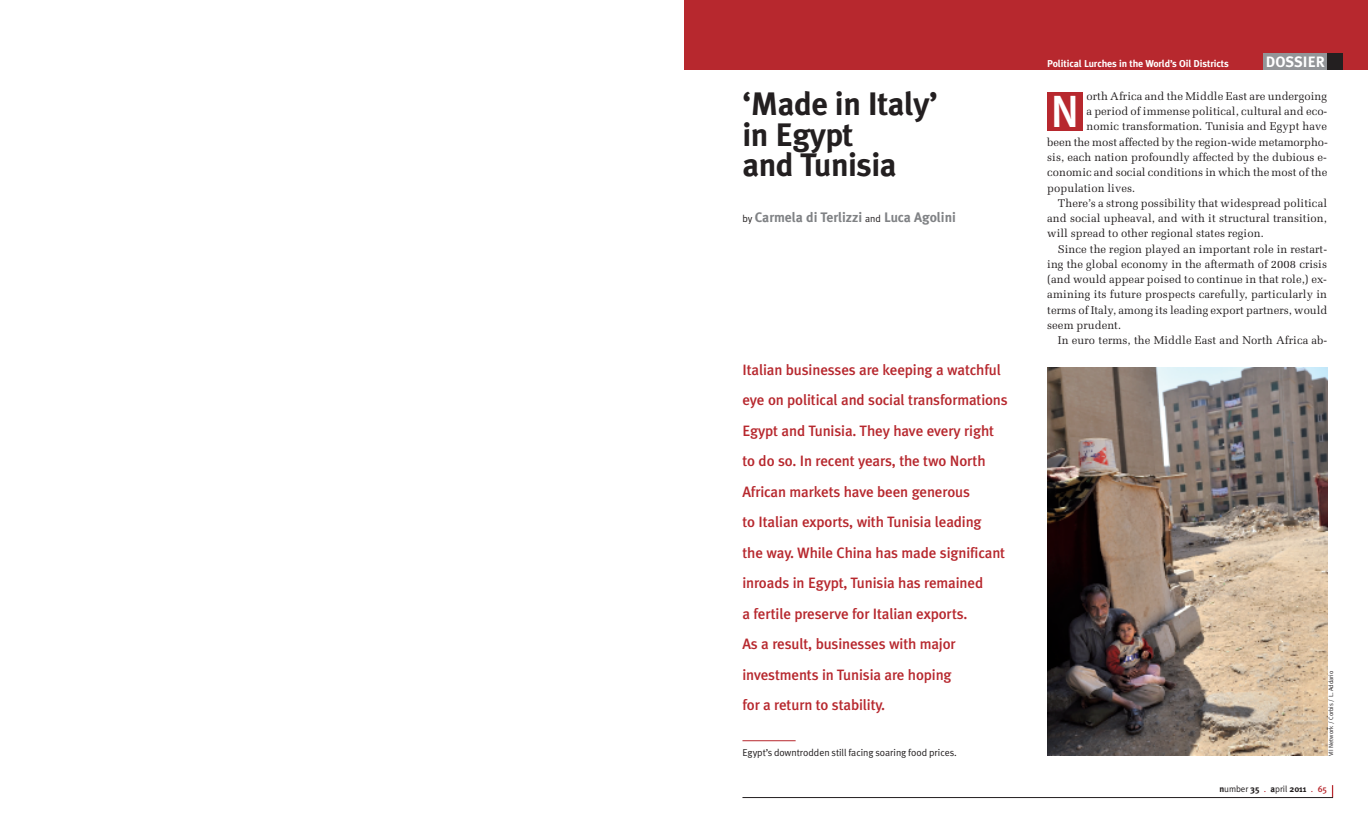
<style>
.page{position:relative;width:1368px;height:833px;background:#fff}
.page>*{position:absolute;margin:0;border:0;box-sizing:border-box;transform-origin:0 0}
.t1{font:500 45px "Meta Plus";color:#fff}
.t2{font:700 32.5px/30.5px "Meta Plus";letter-spacing:-.015em;color:#231f20}
.t3{font:500 15px/30.5px "Meta Plus";letter-spacing:-.01em;color:#b7282e}
.t4{font:700 15px "Meta Plus";color:#fff}
.t5{font:700 13.75px "Meta Plus";letter-spacing:-.005em;color:#808285}
.t6{font:11.25px "Melior";letter-spacing:.005em;color:#231f20}
.t7{font:10px "Meta Plus Normal";letter-spacing:-.005em;color:#231f20}
.t8{font:700 10px "Meta Plus";letter-spacing:-.01em;color:#fff}
.t9{font:9px "Meta Plus Normal";letter-spacing:-.005em;color:#231f20}
.t10{font:6.25px "Meta Plus Normal";color:#231f20}
.s1{font-family:"Meta Plus Normal";font-weight:400;font-size:10px;color:#231f20}
.s2{font-family:"Meta Plus";font-weight:700}
.s3{color:#b7282e}
.s4{font-family:"Meta Plus";font-weight:500;color:#b7282e}
</style>
<div class="page">
<div style="left:684px;top:0;width:684px;height:69px;background:#b7282e"></div>
<div style="left:1327px;top:53px;width:16px;height:16px;background:#231f20"></div>
<div style="left:1263px;top:53px;width:64px;height:16px;background:#939598"></div>
<svg style="left:1332px;top:785px;width:1px;height:12px"></svg>
<hr style="left:742px;top:797px;width:591px;height:1px;background:#231f20">
<img style="left:1047px;top:367px;width:280px;height:389px">
<hr style="left:742px;top:740px;width:53px;height:1px;background:#b7282e">
<div style="left:1047px;top:91px;width:35px;height:39px;background:#b7282e"></div>
<h2 class="t2" style="left:742px;top:89px;width:197px">‘Made in Italy’ in Egypt<br>and Tunisia</h2>
<p class="t5" style="left:742px;top:209px;width:215px"><span class="s1">by</span> Carmela di Terlizzi <span class="s1">and</span> Luca Agolini</p>
<p class="t3" style="left:742px;top:354px;width:267px">Italian businesses are keeping a watchful eye on political and social transformations Egypt and Tunisia. They have every right to do so. In recent years, the two North African markets have been generous<br>to Italian exports, with Tunisia leading<br>the way. While China has made significant inroads in Egypt, Tunisia has remained<br>a fertile preserve for Italian exports.<br>As a result, businesses with major investments in Tunisia are hoping<br>for a return to stability.</p>
<p class="t7" style="left:742px;top:746px;width:216px">Egypt’s downtrodden still facing soaring food prices.</p>
<h3 class="t4" style="left:1266px;top:53px;width:60px">DOSSIER</h3>
<p class="t6" style="left:1086px;top:90px;width:242px">orth Africa and the Middle East are undergoing</p>
<p class="t6" style="left:1086px;top:105px;width:242px">a period of immense political, cultural and eco-</p>
<p class="t6" style="left:1086px;top:120px;width:242px">nomic transformation. Tunisia and Egypt have</p>
<p class="t6" style="left:1047px;top:135px;width:282px">been the most affected by the region-wide metamorpho-</p>
<p class="t6" style="left:1047px;top:151px;width:281px">sis, each nation profoundly affected by the dubious e-</p>
<p class="t6" style="left:1047px;top:166px;width:282px">conomic and social conditions in which the most of the</p>
<p class="t6" style="left:1047px;top:181px;width:89px">population lives.</p>
<p class="t6" style="left:1058px;top:196px;width:271px">There’s a strong possibility that widespread political</p>
<p class="t6" style="left:1047px;top:212px;width:281px">and social upheaval, and with it structural transition,</p>
<p class="t6" style="left:1047px;top:227px;width:218px">will spread to other regional states region.</p>
<p class="t6" style="left:1058px;top:242px;width:271px">Since the region played an important role in restart-</p>
<p class="t6" style="left:1047px;top:257px;width:281px">ing the global economy in the aftermath of 2008 crisis</p>
<p class="t6" style="left:1047px;top:273px;width:281px">(and would appear poised to continue in that role,) ex-</p>
<p class="t6" style="left:1047px;top:288px;width:281px">amining its future prospects carefully, particularly in</p>
<p class="t6" style="left:1047px;top:303px;width:282px">terms of Italy, among its leading export partners, would</p>
<p class="t6" style="left:1047px;top:318px;width:75px">seem prudent.</p>
<p class="t6" style="left:1058px;top:334px;width:271px">In euro terms, the Middle East and North Africa ab-</p>
<p class="t8" style="left:1047px;top:57px;width:183px">Political Lurches in the World’s Oil Districts</p>
<h1 class="t1" style="left:1050px;top:85px;width:31px">N</h1>
<p class="t10" style="left:1327px;top:756px;width:87px;rotate:-90deg">VII Network / Corbis / L. Addario</p>
<p class="t9" style="left:1219px;top:784px;width:109px"><span class="s2">n</span>umber <span class="s2">35</span> <span class="s3">.</span> <span class="s2">a</span>pril <span class="s2">2011</span> <span class="s3">.</span> <span class="s4">65</span></p>
</div>
